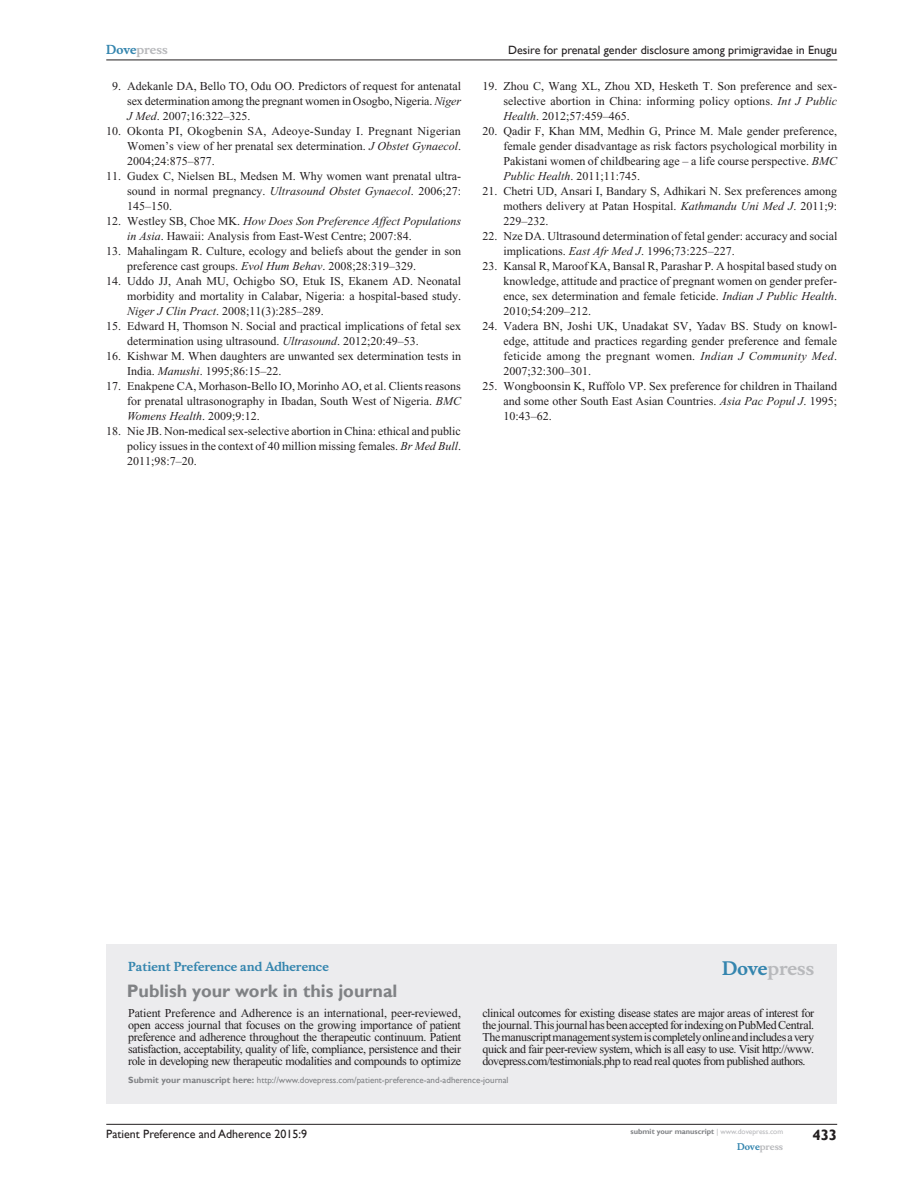
<style>
.page{position:relative;width:918px;height:1188px;background:#fff}
.page>*{position:absolute;margin:0;border:0;box-sizing:border-box;transform-origin:0 0}
.PromBx-H1{font:700 18px "Gill Sans";color:#808285}
.PromBx-Brand{font:700 18px "Musee";color:#b8b9bc}
.t1{font:700 15px "Gill Sans";color:#231f20}
.RefNL2{font:12px/15px "Times New Roman";color:#231f20;text-align:justify}
.PromBx-Tx{font:12px/12px "Times New Roman";letter-spacing:-.045em;color:#231f20;text-align:justify}
.t2{font:12px "Gill Sans";color:#231f20}
.PromBx-JrnlName{font:700 12px "Musee";color:#3485ae}
.t3{font:700 12px "Musee";color:#b8b9bc}
.PromBx-SubmitMssWebA{font:9px "Gill Sans";color:#808285}
.t4{font:700 9px "Musee";color:#b8b9bc}
.t5{font:700 7.5px "Gill Sans";color:#808285}
.s1{color:#3485ae}
.s2{font-style:italic}
.s3{font-weight:700}
.s4{font-weight:400;color:#b8b9bc}
</style>
<div class="page">
<div style="left:106px;top:944px;width:731px;height:159px;background:#ececee"></div>
<hr style="left:106px;top:1124px;width:731px;height:1px;background:#231f20">
<hr style="left:106px;top:60px;width:731px;height:1px;background:#231f20">
<p class="t3" style="left:106px;top:43px;width:63px"><span class="s1">Dove</span>press</p>
<p class="RefNL2" style="left:127px;top:79px;width:335px;text-indent:-15px">9. Adekanle DA, Bello TO, Odu OO. Predictors of request for antenatal sex determination among the pregnant women in Osogbo, Nigeria. <span class="s2">Niger J Med</span>. 2007;16:322–325.</p>
<p class="RefNL2" style="left:127px;top:124px;width:335px;text-indent:-21px">10. Okonta PI, Okogbenin SA, Adeoye-Sunday I. Pregnant Nigerian Women’s view of her prenatal sex determination. <span class="s2">J Obstet Gynaecol</span>.<br>2004;24:875–877.</p>
<p class="RefNL2" style="left:127px;top:169px;width:335px;text-indent:-21px">11. Gudex C, Nielsen BL, Medsen M. Why women want prenatal ultra&shy;sound in normal pregnancy. <span class="s2">Ultrasound Obstet Gynaecol</span>. 2006;27:<br>145–150.</p>
<p class="RefNL2" style="left:127px;top:214px;width:335px;text-indent:-21px">12. Westley SB, Choe MK. <span class="s2">How Does Son Preference Affect Populations in Asia</span>. Hawaii: Analysis from East-West Centre; 2007:84.</p>
<p class="RefNL2" style="left:127px;top:244px;width:335px;text-indent:-21px">13. Mahalingam R. Culture, ecology and beliefs about the gender in son preference cast groups. <span class="s2">Evol Hum Behav</span>. 2008;28:319–329.</p>
<p class="RefNL2" style="left:127px;top:274px;width:336px;text-indent:-21px">14. Uddo JJ, Anah MU, Ochigbo SO, Etuk IS, Ekanem AD. Neonatal morbidity and mortality in Calabar, Nigeria: a hospital-based study.<br><span class="s2">Niger J Clin Pract</span>. 2008;11(3):285–289.</p>
<p class="RefNL2" style="left:127px;top:319px;width:335px;text-indent:-21px">15. Edward H, Thomson N. Social and practical implications of fetal sex determination using ultrasound. <span class="s2">Ultrasound</span>. 2012;20:49–53.</p>
<p class="RefNL2" style="left:127px;top:349px;width:335px;text-indent:-21px">16. Kishwar M. When daughters are unwanted sex determination tests in<br>India. <span class="s2">Manushi</span>. 1995;86:15–22.</p>
<p class="RefNL2" style="left:127px;top:379px;width:335px;text-indent:-21px">17. Enakpene CA, Morhason-Bello IO, Morinho AO, et al. Clients reasons for prenatal ultrasonography in Ibadan, South West of Nigeria. <span class="s2">BMC Womens Health</span>. 2009;9:12.</p>
<p class="RefNL2" style="left:127px;top:424px;width:335px;text-indent:-21px">18. Nie JB. Non-medical sex-selective abortion in China: ethical and public policy issues in the context of 40 million missing females. <span class="s2">Br Med Bull</span>.<br>2011;98:7–20.</p>
<p class="t2" style="left:508px;top:43px;width:331px">Desire for prenatal gender disclosure among primigravidae in Enugu</p>
<p class="RefNL2" style="left:503px;top:79px;width:335px;text-indent:-21px">19. Zhou C, Wang XL, Zhou XD, Hesketh T. Son preference and sex&shy;selective abortion in China: informing policy options. <span class="s2">Int J Public Health</span>. 2012;57:459–465.</p>
<p class="RefNL2" style="left:503px;top:124px;width:335px;text-indent:-21px">20. Qadir F, Khan MM, Medhin G, Prince M. Male gender preference, female gender disadvantage as risk factors psychological morbility in Pakistani women of childbearing age – a life course perspective. <span class="s2">BMC Public Health</span>. 2011;11:745.</p>
<p class="RefNL2" style="left:503px;top:184px;width:335px;text-indent:-21px">21. Chetri UD, Ansari I, Bandary S, Adhikari N. Sex preferences among mothers delivery at Patan Hospital. <span class="s2">Kathmandu Uni Med J</span>. 2011;9:<br>229–232.</p>
<p class="RefNL2" style="left:503px;top:229px;width:336px;text-indent:-21px">22. Nze DA. Ultrasound determination of fetal gender: accuracy and social implications. <span class="s2">East Afr Med J</span>. 1996;73:225–227.</p>
<p class="RefNL2" style="left:503px;top:259px;width:335px;text-indent:-21px">23. Kansal R, Maroof KA, Bansal R, Parashar P. A hospital based study on knowledge, attitude and practice of pregnant women on gender prefer&shy;ence, sex determination and female feticide. <span class="s2">Indian J Public Health</span>.<br>2010;54:209–212.</p>
<p class="RefNL2" style="left:503px;top:319px;width:335px;text-indent:-21px">24. Vadera BN, Joshi UK, Unadakat SV, Yadav BS. Study on knowl&shy;edge, attitude and practices regarding gender preference and female feticide among the pregnant women. <span class="s2">Indian J Community Med</span>.<br>2007;32:300–301.</p>
<p class="RefNL2" style="left:503px;top:379px;width:335px;text-indent:-21px">25. Wongboonsin K, Ruffolo VP. Sex preference for children in Thailand and some other South East Asian Countries. <span class="s2">Asia Pac Popul J</span>. 1995; 10:43–62.</p>
<p class="PromBx-JrnlName" style="left:128px;top:959px;width:202px">Patient Preference and Adherence</p>
<p class="PromBx-H1" style="left:127px;top:980px;width:272px">Publish your work in this journal</p>
<p class="PromBx-Brand" style="left:722px;top:958px;width:94px"><span class="s1">Dove</span>press</p>
<p class="PromBx-Tx" style="left:128px;top:1007px;width:334px">Patient Preference and Adherence is an international, peer-reviewed, open access journal that focuses on the growing importance of patient preference and adherence throughout the therapeutic continuum. Patient satisfaction, acceptability, quality of life, compliance, persistence and their role in developing new therapeutic modalities and compounds to optimize</p>
<p class="PromBx-Tx" style="left:482px;top:1007px;width:333px">clinical outcomes for existing disease states are major areas of interest for the journal. This journal has been accepted for indexing on PubMed Central.<br>The manuscript management system is completely online and includes a very quick and fair peer-review system, which is all easy to use. Visit http://www. dovepress.com/testimonials.php to read real quotes from published authors.</p>
<p class="PromBx-SubmitMssWebA" style="left:128px;top:1075px;width:382px"><span class="s3">Submit your manuscript here:</span> http://www.dovepress.com/patient-preference-and-adherence-journal</p>
<p class="t2" style="left:106px;top:1127px;width:203px">Patient Preference and Adherence 2015:9</p>
<p class="t5" style="left:631px;top:1127px;width:154px">submit your manuscript <span class="s4">| www.dovepress.com</span></p>
<p class="t4" style="left:737px;top:1141px;width:48px"><span class="s1">Dove</span>press</p>
<p class="t1" style="left:812px;top:1126px;width:26px">433</p>
</div>
